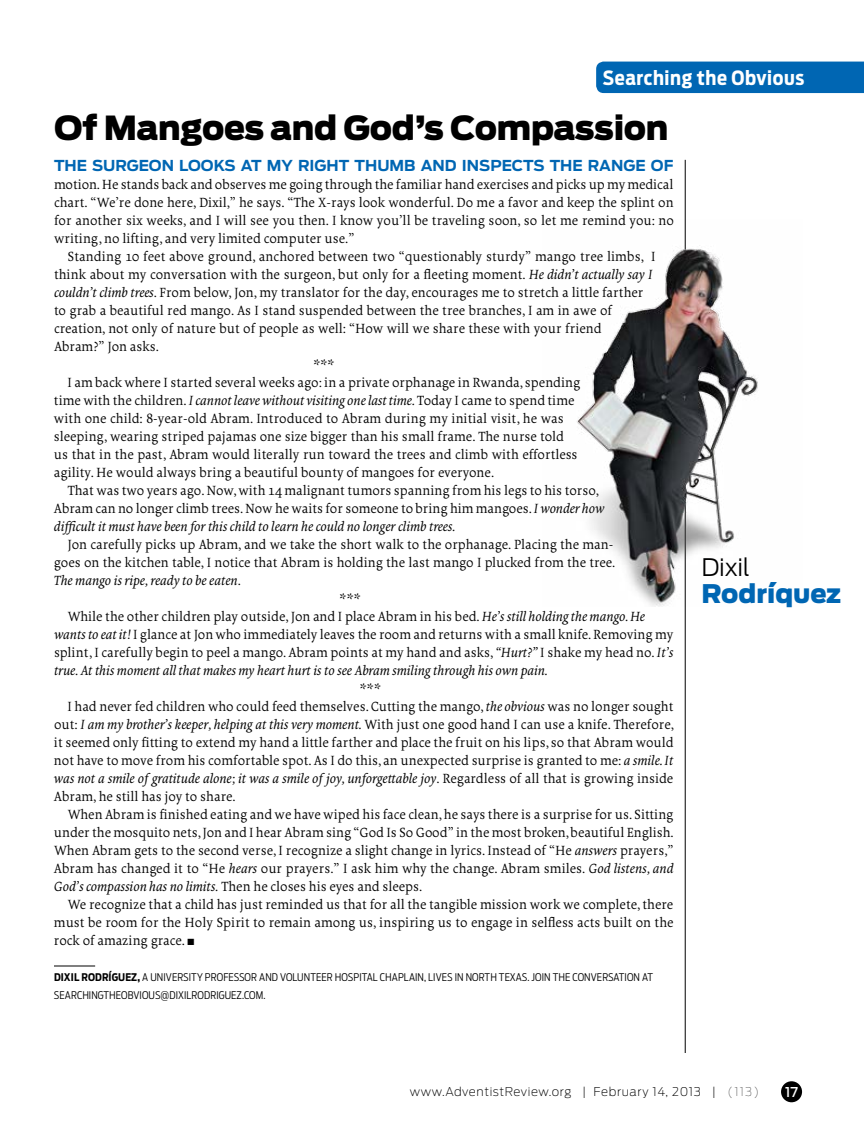
<style>
.page{position:relative;width:864px;height:1134px;background:#fff}
.page>*{position:absolute;margin:0;border:0;box-sizing:border-box;transform-origin:0 0}
.t1{font:900 33px "Antenna";letter-spacing:-.01em;color:#000}
.t2{font:900 25.5px "Antenna";color:#0066b3}
.t3{font:300 24px "Antenna";letter-spacing:-.01em;color:#000}
.t4{font:700 19.5px "Antenna Cond";letter-spacing:.03em;color:#fff}
.t5{font:700 15px "Antenna";color:#0066b3}
.t6{font:14.25px/18px "Borges Blanca";color:#000;text-align:justify}
.t7{font:italic 14.25px "Borges Blanca";color:#000}
.t8{font:500 13.5px "Antenna";color:#fff}
.t9{font:200 12px "Antenna";letter-spacing:.05em;color:#000}
.t10{font:300 10.5px "Antenna Cond";letter-spacing:.01em;color:#000}
.t11{font:700 10.5px "Antenna Cond";letter-spacing:.01em;color:#000}
.s1{font-style:italic}
.s2{font-style:normal}
.s3{font-weight:700}
.s4{font-weight:100}
</style>
<div class="page">
<hr style="left:685px;top:160px;width:1px;height:893px;background:#000">
<hr style="left:54px;top:966px;width:41px;height:1px;background:#000">
<div style="left:596px;top:62px;width:268px;height:31px;background:#0066b3"></div>
<img style="left:577px;top:220px;width:181px;height:386px">
<div style="left:781px;top:1081px;width:21px;height:21px;background:#000;border-radius:50%"></div>
<h3 class="t4" style="left:603px;top:66px;width:203px">Searching the Obvious</h3>
<h1 class="t1" style="left:54px;top:109px;width:616px">Of Mangoes and God’s Compassion</h1>
<p class="t5" style="left:54px;top:157px;width:51px">THE SURGEON</p>
<p class="t5" style="left:179px;top:157px;width:12px">LOO</p>
<p class="t5" style="left:214px;top:157px;width:96px">KS AT MY RIGHT</p>
<p class="t5" style="left:355px;top:157px;width:14px">THUMB</p>
<p class="t5" style="left:421px;top:157px;width:13px">AND</p>
<p class="t5" style="left:462px;top:157px;width:12px">INSPECTS</p>
<p class="t5" style="left:550px;top:157px;width:12px">THE</p>
<p class="t5" style="left:588px;top:157px;width:13px">RANGE</p>
<p class="t5" style="left:651px;top:157px;width:12px">OF</p>
<p class="t6" style="left:54px;top:175px;width:621px">motion. He stands back and observes me going through the familiar hand exercises and picks up my medical chart. “We’re done here, Dixil,” he says. “The X-rays look wonderful. Do me a favor and keep the splint on for another six weeks, and I will see you then. I know you’ll be traveling soon, so let me remind you: no writing, no lifting, and very limited computer use.”</p>
<p class="t6" style="left:67px;top:247px;width:590px">Standing 10 feet above ground, anchored between two “questionably sturdy” mango tree limbs, I</p>
<p class="t6" style="left:54px;top:265px;width:600px">think about my conversation with the surgeon, but only for a fleeting moment. <span class="s1">He didn’t actually say I</span></p>
<p class="t6" style="left:54px;top:283px;width:591px"><span class="s1">couldn’t climb trees</span>. From below, Jon, my translator for the day, encourages me to stretch a little farther</p>
<p class="t6" style="left:54px;top:301px;width:560px">to grab a beautiful red mango. As I stand suspended between the tree branches, I am in awe of</p>
<p class="t6" style="left:54px;top:319px;width:549px">creation, not only of nature but of people as well: “How will we share these with your friend</p>
<p class="t6" style="left:54px;top:337px;width:107px">Abram?” Jon asks.</p>
<p class="t6" style="left:313px;top:355px;width:23px">***</p>
<p class="t6" style="left:67px;top:373px;width:514px">I am back where I started several weeks ago: in a private orphanage in Rwanda, spending</p>
<p class="t6" style="left:54px;top:391px;width:522px">time with the children. <span class="s1">I cannot leave without visiting one last time.</span> Today I came to spend time</p>
<p class="t6" style="left:54px;top:409px;width:511px">with one child: 8-year-old Abram. Introduced to Abram during my initial visit, he was</p>
<p class="t6" style="left:54px;top:427px;width:512px">sleeping, wearing striped pajamas one size bigger than his small frame. The nurse told</p>
<p class="t6" style="left:54px;top:445px;width:525px">us that in the past, Abram would literally run toward the trees and climb with effortless</p>
<p class="t6" style="left:54px;top:463px;width:442px">agility. He would always bring a beautiful bounty of mangoes for everyone.</p>
<p class="t6" style="left:67px;top:481px;width:533px">That was two years ago. Now, with 14 malignant tumors spanning from his legs to his torso,</p>
<p class="t6" style="left:54px;top:499px;width:552px">Abram can no longer climb trees. Now he waits for someone to bring him mangoes. <span class="s1">I wonder how</span></p>
<p class="t7" style="left:54px;top:518px;width:403px">difficult it must have been for this child to learn he could no longer climb trees.</p>
<p class="t6" style="left:67px;top:535px;width:548px">Jon carefully picks up Abram, and we take the short walk to the orphanage. Placing the man-</p>
<p class="t6" style="left:54px;top:553px;width:563px">goes on the kitchen table, I notice that Abram is holding the last mango I plucked from the tree.</p>
<p class="t7" style="left:54px;top:572px;width:188px">The mango is ripe, ready to be eaten<span class="s2">.</span></p>
<p class="t6" style="left:340px;top:589px;width:23px">***</p>
<p class="t6" style="left:67px;top:607px;width:579px">While the other children play outside, Jon and I place Abram in his bed. <span class="s1">He’s still holding the mango. He</span></p>
<p class="t6" style="left:54px;top:625px;width:621px"><span class="s1">wants to eat it!</span> I glance at Jon who immediately leaves the room and returns with a small knife. Removing my</p>
<p class="t6" style="left:54px;top:643px;width:621px">splint, I carefully begin to peel a mango. Abram points at my hand and asks, <span class="s1">“Hurt?”</span> I shake my head no. <span class="s1">It’s</span></p>
<p class="t7" style="left:54px;top:662px;width:495px">true. At this moment all that makes my heart hurt is to see Abram smiling through his own pain.</p>
<p class="t6" style="left:360px;top:679px;width:23px">***</p>
<p class="t6" style="left:67px;top:697px;width:607px">I had never fed children who could feed themselves. Cutting the mango, <span class="s1">the obvious</span> was no longer sought</p>
<p class="t6" style="left:54px;top:715px;width:622px">out: <span class="s1">I am my brother’s keeper, helping at this very moment.</span> With just one good hand I can use a knife. Therefore,</p>
<p class="t6" style="left:54px;top:733px;width:621px">it seemed only fitting to extend my hand a little farther and place the fruit on his lips, so that Abram would</p>
<p class="t6" style="left:54px;top:751px;width:621px">not have to move from his comfortable spot. As I do this, an unexpected surprise is granted to me: <span class="s1">a smile. It</span></p>
<p class="t7" style="left:54px;top:770px;width:621px">was not a smile of gratitude alone; it was a smile of joy, unforgettable joy<span class="s2">. Regardless of all that is growing inside</span></p>
<p class="t6" style="left:54px;top:787px;width:183px">Abram, he still has joy to share.</p>
<p class="t6" style="left:67px;top:805px;width:608px">When Abram is finished eating and we have wiped his face clean, he says there is a surprise for us. Sitting</p>
<p class="t6" style="left:54px;top:823px;width:621px">under the mosquito nets, Jon and I hear Abram sing “God Is So Good” in the most broken, beautiful English.</p>
<p class="t6" style="left:54px;top:841px;width:621px">When Abram gets to the second verse, I recognize a slight change in lyrics. Instead of “He <span class="s1">answers</span> prayers,”</p>
<p class="t6" style="left:54px;top:859px;width:621px">Abram has changed it to “He <span class="s1">hears</span> our prayers.” I ask him why the change. Abram smiles. <span class="s1">God listens, and</span></p>
<p class="t6" style="left:54px;top:877px;width:370px"><span class="s1">God’s compassion has no limits.</span> Then he closes his eyes and sleeps.</p>
<p class="t6" style="left:67px;top:895px;width:607px">We recognize that a child has just reminded us that for all the tangible mission work we complete, there</p>
<p class="t6" style="left:54px;top:913px;width:621px">must be room for the Holy Spirit to remain among us, inspiring us to engage in selfless acts built on the</p>
<p class="t6" style="left:54px;top:931px;width:142px">rock of amazing grace. ■</p>
<p class="t11" style="left:54px;top:971px;width:66px">Dixil Rodrígue</p>
<p class="t10" style="left:131px;top:971px;width:26px"><span class="s3">z,</span>AUNIVERSITY</p>
<p class="t10" style="left:205px;top:971px;width:7px">PROFESSOR</p>
<p class="t10" style="left:259px;top:971px;width:8px">AND</p>
<p class="t10" style="left:280px;top:971px;width:7px">VOLUNTEER</p>
<p class="t10" style="left:335px;top:971px;width:7px">HOSPITAL</p>
<p class="t10" style="left:380px;top:971px;width:7px">CHAPLAIN</p>
<p class="t10" style="left:424px;top:971px;width:10px">, LIVES</p>
<p class="t10" style="left:455px;top:971px;width:25px">IN NORTH</p>
<p class="t10" style="left:499px;top:971px;width:61px">TEXAS. JOIN THE</p>
<p class="t10" style="left:573px;top:971px;width:7px">CONVERSATION</p>
<p class="t10" style="left:642px;top:971px;width:7px">AT</p>
<p class="t10" style="left:54px;top:989px;width:7px">SEARCHINGTHEOBVIOUS</p>
<p class="t10" style="left:161px;top:989px;width:30px">@DIXILRODRIGUEZ</p>
<p class="t10" style="left:242px;top:989px;width:9px">.COM</p>
<p class="t10" style="left:263px;top:989px;width:4px">.</p>
<h3 class="t3" style="left:701px;top:553px;width:50px">Dixil</h3>
<h2 class="t2" style="left:701px;top:579px;width:141px">Rodríquez</h2>
<p class="t9" style="left:410px;top:1085px;width:351px">www.AdventistReview.org | February 14, 2013 | <span class="s4">(113)</span></p>
<p class="t8" style="left:785px;top:1084px;width:14px">17</p>
</div>
